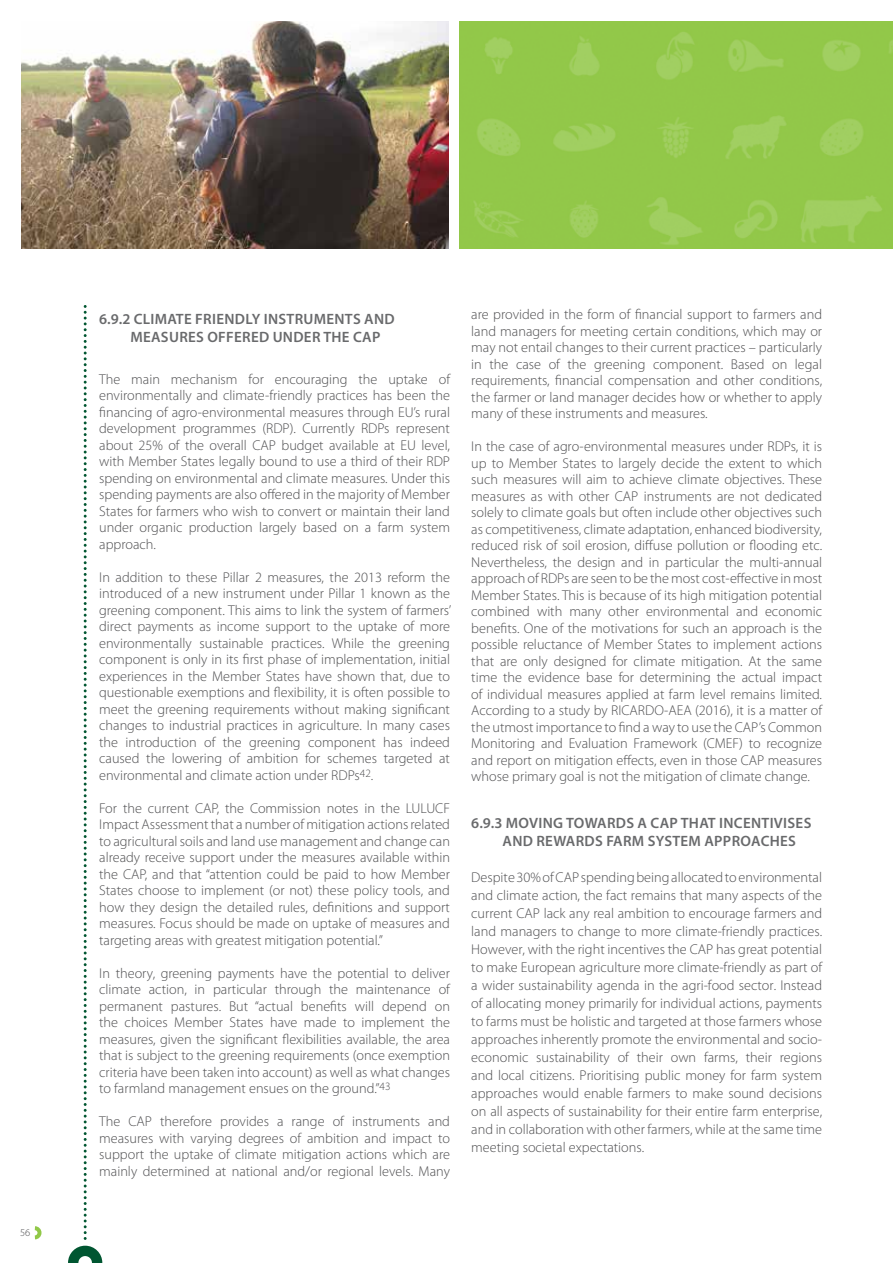
<style>
.page{position:relative;width:893px;height:1263px;background:#fff}
.page>*{position:absolute;margin:0;border:0;box-sizing:border-box;transform-origin:0 0}
.t1{font:600 15px/18px "Myriad Pro";letter-spacing:.02em;color:#696a6c}
.t2{font:300 14.25px/16.5px "Myriad Pro";color:#4d4d4f;text-align:justify}
.t3{font:300 10.5px "Myriad Pro";color:#4d4d4f}
</style>
<div class="page">
<svg style="left:34px;top:1226px;width:8px;height:14px"></svg>
<svg style="left:68px;top:305px;width:35px;height:958px"></svg>
<img style="left:21px;top:21px;width:428px;height:227px">
<img style="left:459px;top:21px;width:434px;height:227px">
<p class="t3" style="left:20px;top:1226px;width:12px">56</p>
<p class="t1" style="left:99px;top:310px;width:297px;text-align:center">6.9.2 CLIMATE FRIENDLY INSTRUMENTS AND<br>MEASURES OFFERED UNDER THE CAP</p>
<p class="t2" style="left:99px;top:371px;width:352px">The main mechanism for encouraging the uptake of environmentally and climate-friendly practices has been the financing of agro-environmental measures through EU’s rural development programmes (RDP). Currently RDPs represent about 25% of the overall CAP budget available at EU level, with Member States legally bound to use a third of their RDP spending on environmental and climate measures. Under this spending payments are also offered in the majority of Member States for farmers who wish to convert or maintain their land under organic production largely based on a farm system approach.</p>
<p class="t2" style="left:99px;top:569px;width:354px">In addition to these Pillar 2 measures, the 2013 reform the introduced of a new instrument under Pillar 1 known as the greening component. This aims to link the system of farmers’ direct payments as income support to the uptake of more environmentally sustainable practices. While the greening component is only in its first phase of implementation, initial experiences in the Member States have shown that, due to questionable exemptions and flexibility, it is often possible to meet the greening requirements without making significant changes to industrial practices in agriculture. In many cases the introduction of the greening component has indeed caused the lowering of ambition for schemes targeted at environmental and climate action under RDPs<sup>42</sup>.</p>
<p class="t2" style="left:99px;top:800px;width:352px">For the current CAP, the Commission notes in the LULUCF Impact Assessment that a number of mitigation actions related to agricultural soils and land use management and change can already receive support under the measures available within the CAP, and that “attention could be paid to how Member States choose to implement (or not) these policy tools, and how they design the detailed rules, definitions and support measures. Focus should be made on uptake of measures and targeting areas with greatest mitigation potential.”</p>
<p class="t2" style="left:99px;top:965px;width:352px">In theory, greening payments have the potential to deliver climate action, in particular through the maintenance of permanent pastures. But “actual benefits will depend on the choices Member States have made to implement the measures, given the significant flexibilities available, the area that is subject to the greening requirements (once exemption criteria have been taken into account) as well as what changes to farmland management ensues on the ground.”<sup>43</sup></p>
<p class="t2" style="left:99px;top:1113px;width:352px">The CAP therefore provides a range of instruments and measures with varying degrees of ambition and impact to support the uptake of climate mitigation actions which are mainly determined at national and/or regional levels. Many</p>
<p class="t2" style="left:471px;top:306px;width:352px">are provided in the form of financial support to farmers and land managers for meeting certain conditions, which may or may not entail changes to their current practices – particularly in the case of the greening component. Based on legal requirements, financial compensation and other conditions, the farmer or land manager decides how or whether to apply many of these instruments and measures.</p>
<p class="t2" style="left:471px;top:438px;width:352px">In the case of agro-environmental measures under RDPs, it is up to Member States to largely decide the extent to which such measures will aim to achieve climate objectives. These measures as with other CAP instruments are not dedicated solely to climate goals but often include other objectives such as competitiveness, climate adaptation, enhanced biodiversity, reduced risk of soil erosion, diffuse pollution or flooding etc.<br>Nevertheless, the design and in particular the multi-annual approach of RDPs are seen to be the most cost-effective in most Member States. This is because of its high mitigation potential combined with many other environmental and economic benefits. One of the motivations for such an approach is the possible reluctance of Member States to implement actions that are only designed for climate mitigation. At the same time the evidence base for determining the actual impact of individual measures applied at farm level remains limited.<br>According to a study by RICARDO-AEA (2016), it is a matter of the utmost importance to find a way to use the CAP’s Common Monitoring and Evaluation Framework (CMEF) to recognize and report on mitigation effects, even in those CAP measures whose primary goal is not the mitigation of climate change.</p>
<p class="t1" style="left:502px;top:814px;width:310px;text-indent:-31px">6.9.3 MOVING TOWARDS A CAP THAT INCE NTIVISES<br>AND REWARDS FARM SYSTEM APPROACHES</p>
<p class="t2" style="left:471px;top:868px;width:352px;line-height:18px">Despite 30% of CAP spending being allocated to environmental and climate action, the fact remains that many aspects of the current CAP lack any real ambition to encourage farmers and land managers to change to more climate-friendly practices.<br>However, with the right incentives the CAP has great potential to make European agriculture more climate-friendly as part of a wider sustainability agenda in the agri-food sector. Instead of allocating money primarily for individual actions, payments to farms must be holistic and targeted at those farmers whose approaches inherently promote the environmental and socio&shy;economic sustainability of their own farms, their regions and local citizens. Prioritising public money for farm system approaches would enable farmers to make sound decisions on all aspects of sustainability for their entire farm enterprise, and in collaboration with other farmers, while at the same time meeting societal expectations.</p>
</div>
